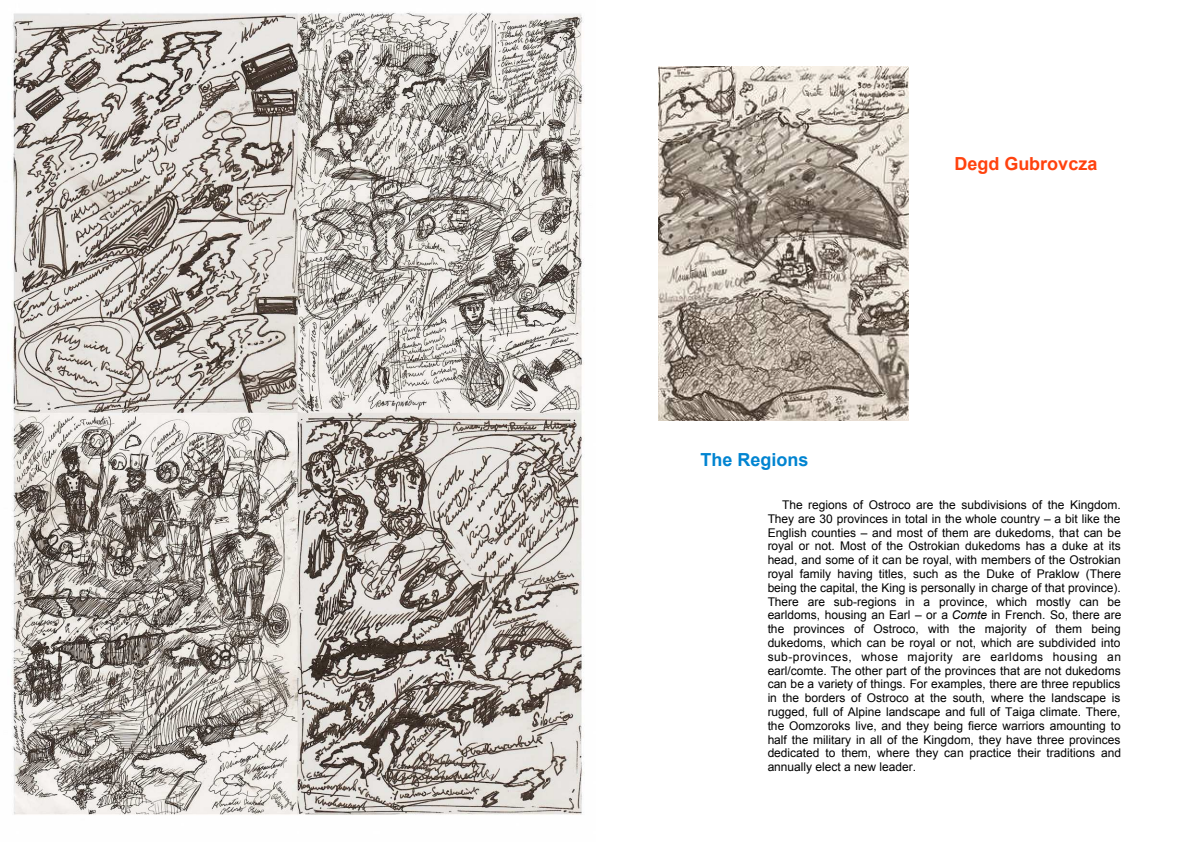
<style>
.page{position:relative;width:1191px;height:842px;background:#fff}
.page>*{position:absolute;margin:0;border:0;box-sizing:border-box;transform-origin:0 0}
.t1{font:700 18px "Arial";color:#ff420e}
.t2{font:700 18px "Arial";color:#0084d1}
.t3{font:12px/13.8px "Arial";color:#000;text-align:justify}
.s1{font-style:italic}
</style>
<div class="page">
<img style="left:658px;top:67px;width:250px;height:354px">
<img style="left:11px;top:12px;width:573px;height:803px">
<h1 class="t1" style="left:954px;top:157px;width:144px">Degd Gubrovcza</h1>
<h1 class="t2" style="left:700px;top:453px;width:109px">The Regions</h1>
<p class="t3" style="left:767px;top:499px;width:355px;text-indent:14px">The regions of Ostroco are the subdivisions of the Kingdom.<br>They are 30 provinces in total in the whole country – a bit like the English counties – and most of them are dukedoms, that can be royal or not. Most of the Ostrokian dukedoms has a duke at its head, and some of it can be royal, with members of the Ostrokian royal family having titles, such as the Duke of Praklow (There being the capital, the King is personally in charge of that province).<br>There are sub-regions in a province, which mostly can be earldoms, housing an Earl – or a <span class="s1">Comte</span> in French. So, there are the provinces of Ostroco, with the majority of them being dukedoms, which can be royal or not, which are subdivided into sub-provinces, whose majority are earldoms housing an earl/comte. The other part of the provinces that are not dukedoms can be a variety of things. For examples, there are three republics in the borders of Ostroco at the south, where the landscape is rugged, full of Alpine landscape and full of Taiga climate. There, the Oomzoroks live, and they being fierce warriors amounting to half the military in all of the Kingdom, they have three provinces dedicated to them, where they can practice their traditions and annually elect a new leader.</p>
</div>
